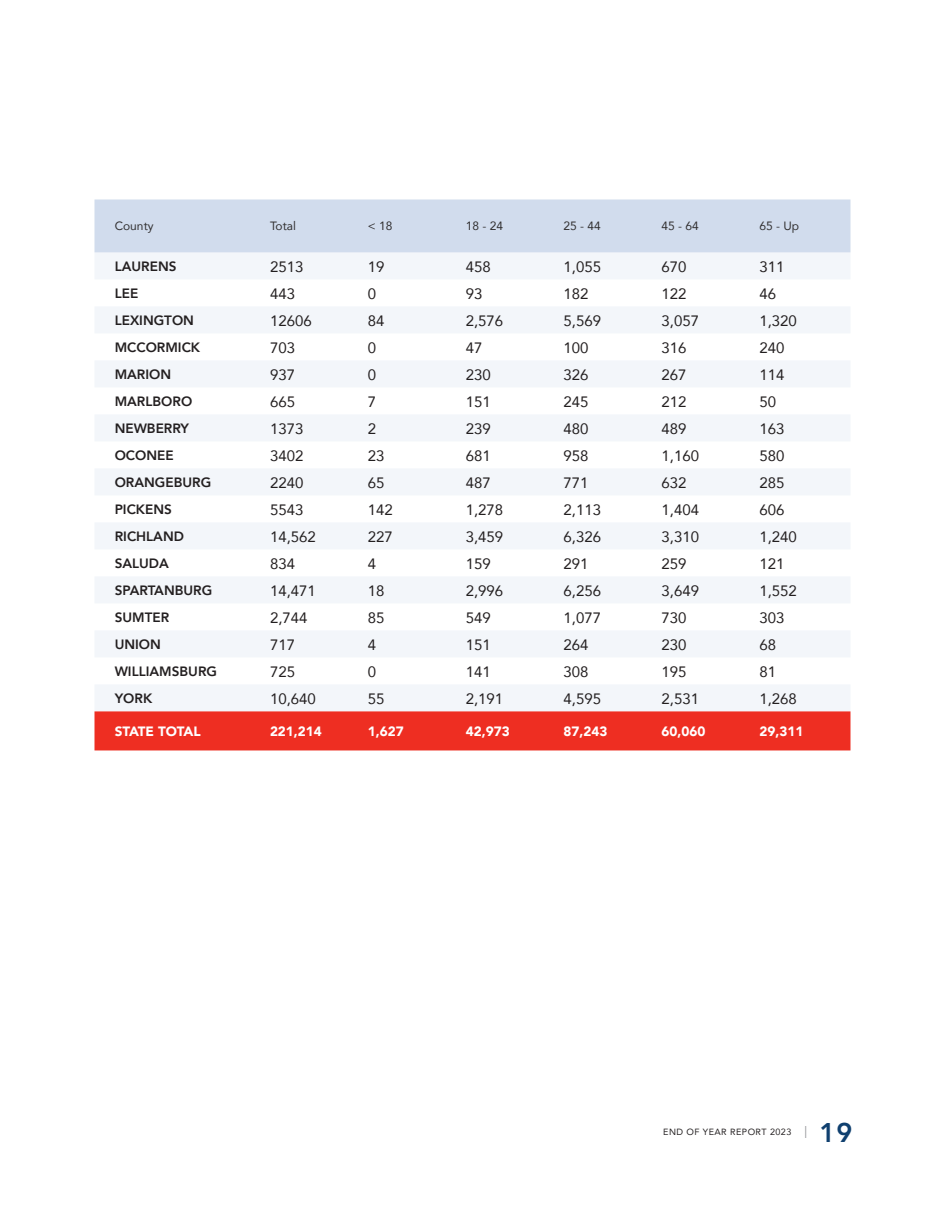
<style>
.page{position:relative;width:945px;height:1215px;background:#fff}
.page>*{position:absolute;margin:0;border:0;box-sizing:border-box;transform-origin:0 0}
.t1{font:800 27px "Avenir";color:#10406f}
.Table_Body{font:15px "Avenir";color:#231f20}
.Table_Left_column{font:800 13.5px "Avenir";color:#231f20}
.Table_Footer{font:900 13.5px "Avenir";color:#fff}
.Table_Headline{font:12px "Avenir";color:#312f30}
.t2{font:9px "Avenir";letter-spacing:.05em;color:#231f20}
.s1{font-size:12px;color:#939598}
</style>
<div class="page">
<svg style="left:94px;top:252px;width:756px;height:459px;fill:#f3f6fa"></svg>
<div style="left:94px;top:711px;width:756px;height:39px;background:#ee2e22"></div>
<div style="left:94px;top:200px;width:756px;height:52px;background:#d1dced"></div>
<p class="Table_Headline" style="left:115px;top:217px;width:40px">County</p>
<p class="Table_Headline" style="left:270px;top:217px;width:28px">Total</p>
<p class="Table_Headline" style="left:368px;top:217px;width:26px">&lt; 18</p>
<p class="Table_Headline" style="left:466px;top:217px;width:39px">18 - 24</p>
<p class="Table_Headline" style="left:564px;top:217px;width:39px">25 - 44</p>
<p class="Table_Headline" style="left:662px;top:217px;width:39px">45 - 64</p>
<p class="Table_Headline" style="left:759px;top:217px;width:41px">65 - Up</p>
<p class="Table_Left_column" style="left:115px;top:256px;width:63px">LAURENS</p>
<p class="Table_Body" style="left:270px;top:255px;width:35px">2513</p>
<p class="Table_Body" style="left:368px;top:255px;width:18px">19</p>
<p class="Table_Body" style="left:466px;top:255px;width:27px">458</p>
<p class="Table_Body" style="left:564px;top:255px;width:39px">1,055</p>
<p class="Table_Body" style="left:662px;top:255px;width:27px">670</p>
<p class="Table_Body" style="left:759px;top:255px;width:27px">311</p>
<p class="Table_Left_column" style="left:115px;top:283px;width:25px">LEE</p>
<p class="Table_Body" style="left:270px;top:282px;width:27px">443</p>
<p class="Table_Body" style="left:368px;top:282px;width:10px">0</p>
<p class="Table_Body" style="left:466px;top:282px;width:18px">93</p>
<p class="Table_Body" style="left:564px;top:282px;width:27px">182</p>
<p class="Table_Body" style="left:662px;top:282px;width:27px">122</p>
<p class="Table_Body" style="left:759px;top:282px;width:18px">46</p>
<p class="Table_Left_column" style="left:115px;top:310px;width:81px">LEXINGTON</p>
<p class="Table_Body" style="left:270px;top:309px;width:43px">12606</p>
<p class="Table_Body" style="left:368px;top:309px;width:18px">84</p>
<p class="Table_Body" style="left:466px;top:309px;width:39px">2,576</p>
<p class="Table_Body" style="left:564px;top:309px;width:39px">5,569</p>
<p class="Table_Body" style="left:662px;top:309px;width:39px">3,057</p>
<p class="Table_Body" style="left:759px;top:309px;width:39px">1,320</p>
<p class="Table_Left_column" style="left:115px;top:337px;width:87px">MCCORMICK</p>
<p class="Table_Body" style="left:270px;top:336px;width:27px">703</p>
<p class="Table_Body" style="left:368px;top:336px;width:10px">0</p>
<p class="Table_Body" style="left:466px;top:336px;width:18px">47</p>
<p class="Table_Body" style="left:564px;top:336px;width:27px">100</p>
<p class="Table_Body" style="left:662px;top:336px;width:27px">316</p>
<p class="Table_Body" style="left:759px;top:336px;width:27px">240</p>
<p class="Table_Left_column" style="left:115px;top:364px;width:58px">MARION</p>
<p class="Table_Body" style="left:270px;top:363px;width:27px">937</p>
<p class="Table_Body" style="left:368px;top:363px;width:10px">0</p>
<p class="Table_Body" style="left:466px;top:363px;width:27px">230</p>
<p class="Table_Body" style="left:564px;top:363px;width:27px">326</p>
<p class="Table_Body" style="left:662px;top:363px;width:27px">267</p>
<p class="Table_Body" style="left:759px;top:363px;width:27px">114</p>
<p class="Table_Left_column" style="left:115px;top:391px;width:79px">MARLBORO</p>
<p class="Table_Body" style="left:270px;top:390px;width:27px">665</p>
<p class="Table_Body" style="left:368px;top:390px;width:10px">7</p>
<p class="Table_Body" style="left:466px;top:390px;width:27px">151</p>
<p class="Table_Body" style="left:564px;top:390px;width:27px">245</p>
<p class="Table_Body" style="left:662px;top:390px;width:27px">212</p>
<p class="Table_Body" style="left:759px;top:390px;width:18px">50</p>
<p class="Table_Left_column" style="left:115px;top:418px;width:76px">NEWBERRY</p>
<p class="Table_Body" style="left:270px;top:417px;width:35px">1373</p>
<p class="Table_Body" style="left:368px;top:417px;width:10px">2</p>
<p class="Table_Body" style="left:466px;top:417px;width:27px">239</p>
<p class="Table_Body" style="left:564px;top:417px;width:27px">480</p>
<p class="Table_Body" style="left:662px;top:417px;width:27px">489</p>
<p class="Table_Body" style="left:759px;top:417px;width:27px">163</p>
<p class="Table_Left_column" style="left:115px;top:445px;width:60px">OCONEE</p>
<p class="Table_Body" style="left:270px;top:444px;width:35px">3402</p>
<p class="Table_Body" style="left:368px;top:444px;width:18px">23</p>
<p class="Table_Body" style="left:466px;top:444px;width:27px">681</p>
<p class="Table_Body" style="left:564px;top:444px;width:27px">958</p>
<p class="Table_Body" style="left:662px;top:444px;width:39px">1,160</p>
<p class="Table_Body" style="left:759px;top:444px;width:27px">580</p>
<p class="Table_Left_column" style="left:115px;top:472px;width:98px">ORANGEBURG</p>
<p class="Table_Body" style="left:270px;top:471px;width:35px">2240</p>
<p class="Table_Body" style="left:368px;top:471px;width:18px">65</p>
<p class="Table_Body" style="left:466px;top:471px;width:27px">487</p>
<p class="Table_Body" style="left:564px;top:471px;width:27px">771</p>
<p class="Table_Body" style="left:662px;top:471px;width:27px">632</p>
<p class="Table_Body" style="left:759px;top:471px;width:27px">285</p>
<p class="Table_Left_column" style="left:115px;top:499px;width:59px">PICKENS</p>
<p class="Table_Body" style="left:270px;top:498px;width:35px">5543</p>
<p class="Table_Body" style="left:368px;top:498px;width:27px">142</p>
<p class="Table_Body" style="left:466px;top:498px;width:39px">1,278</p>
<p class="Table_Body" style="left:564px;top:498px;width:39px">2,113</p>
<p class="Table_Body" style="left:662px;top:498px;width:39px">1,404</p>
<p class="Table_Body" style="left:759px;top:498px;width:27px">606</p>
<p class="Table_Left_column" style="left:115px;top:526px;width:71px">RICHLAND</p>
<p class="Table_Body" style="left:270px;top:525px;width:47px">14,562</p>
<p class="Table_Body" style="left:368px;top:525px;width:27px">227</p>
<p class="Table_Body" style="left:466px;top:525px;width:39px">3,459</p>
<p class="Table_Body" style="left:564px;top:525px;width:39px">6,326</p>
<p class="Table_Body" style="left:662px;top:525px;width:39px">3,310</p>
<p class="Table_Body" style="left:759px;top:525px;width:39px">1,240</p>
<p class="Table_Left_column" style="left:115px;top:553px;width:56px">SALUDA</p>
<p class="Table_Body" style="left:270px;top:552px;width:27px">834</p>
<p class="Table_Body" style="left:368px;top:552px;width:10px">4</p>
<p class="Table_Body" style="left:466px;top:552px;width:27px">159</p>
<p class="Table_Body" style="left:564px;top:552px;width:27px">291</p>
<p class="Table_Body" style="left:662px;top:552px;width:27px">259</p>
<p class="Table_Body" style="left:759px;top:552px;width:27px">121</p>
<p class="Table_Left_column" style="left:115px;top:580px;width:99px">SPARTANBURG</p>
<p class="Table_Body" style="left:270px;top:579px;width:47px">14,471</p>
<p class="Table_Body" style="left:368px;top:579px;width:18px">18</p>
<p class="Table_Body" style="left:466px;top:579px;width:39px">2,996</p>
<p class="Table_Body" style="left:564px;top:579px;width:39px">6,256</p>
<p class="Table_Body" style="left:662px;top:579px;width:39px">3,649</p>
<p class="Table_Body" style="left:759px;top:579px;width:39px">1,552</p>
<p class="Table_Left_column" style="left:115px;top:607px;width:56px">SUMTER</p>
<p class="Table_Body" style="left:270px;top:606px;width:39px">2,744</p>
<p class="Table_Body" style="left:368px;top:606px;width:18px">85</p>
<p class="Table_Body" style="left:466px;top:606px;width:27px">549</p>
<p class="Table_Body" style="left:564px;top:606px;width:39px">1,077</p>
<p class="Table_Body" style="left:662px;top:606px;width:27px">730</p>
<p class="Table_Body" style="left:759px;top:606px;width:27px">303</p>
<p class="Table_Left_column" style="left:115px;top:634px;width:48px">UNION</p>
<p class="Table_Body" style="left:270px;top:633px;width:27px">717</p>
<p class="Table_Body" style="left:368px;top:633px;width:10px">4</p>
<p class="Table_Body" style="left:466px;top:633px;width:27px">151</p>
<p class="Table_Body" style="left:564px;top:633px;width:27px">264</p>
<p class="Table_Body" style="left:662px;top:633px;width:27px">230</p>
<p class="Table_Body" style="left:759px;top:633px;width:18px">68</p>
<p class="Table_Left_column" style="left:115px;top:661px;width:104px">WILLIAMSBURG</p>
<p class="Table_Body" style="left:270px;top:660px;width:27px">725</p>
<p class="Table_Body" style="left:368px;top:660px;width:10px">0</p>
<p class="Table_Body" style="left:466px;top:660px;width:27px">141</p>
<p class="Table_Body" style="left:564px;top:660px;width:27px">308</p>
<p class="Table_Body" style="left:662px;top:660px;width:27px">195</p>
<p class="Table_Body" style="left:759px;top:660px;width:18px">81</p>
<p class="Table_Left_column" style="left:115px;top:688px;width:39px">YORK</p>
<p class="Table_Body" style="left:270px;top:687px;width:47px">10,640</p>
<p class="Table_Body" style="left:368px;top:687px;width:18px">55</p>
<p class="Table_Body" style="left:466px;top:687px;width:39px">2,191</p>
<p class="Table_Body" style="left:564px;top:687px;width:39px">4,595</p>
<p class="Table_Body" style="left:662px;top:687px;width:39px">2,531</p>
<p class="Table_Body" style="left:759px;top:687px;width:39px">1,268</p>
<p class="Table_Footer" style="left:115px;top:720px;width:88px">STATE TOTAL</p>
<p class="Table_Footer" style="left:270px;top:720px;width:53px">221,214</p>
<p class="Table_Footer" style="left:368px;top:720px;width:37px">1,627</p>
<p class="Table_Footer" style="left:466px;top:720px;width:45px">42,973</p>
<p class="Table_Footer" style="left:564px;top:720px;width:45px">87,243</p>
<p class="Table_Footer" style="left:662px;top:720px;width:45px">60,060</p>
<p class="Table_Footer" style="left:759px;top:720px;width:45px">29,311</p>
<p class="t2" style="left:663px;top:1124px;width:145px">END OF YEAR REPORT 2023 <span class="s1">|</span></p>
<h1 class="t1" style="left:820px;top:1112px;width:34px">19</h1>
</div>
